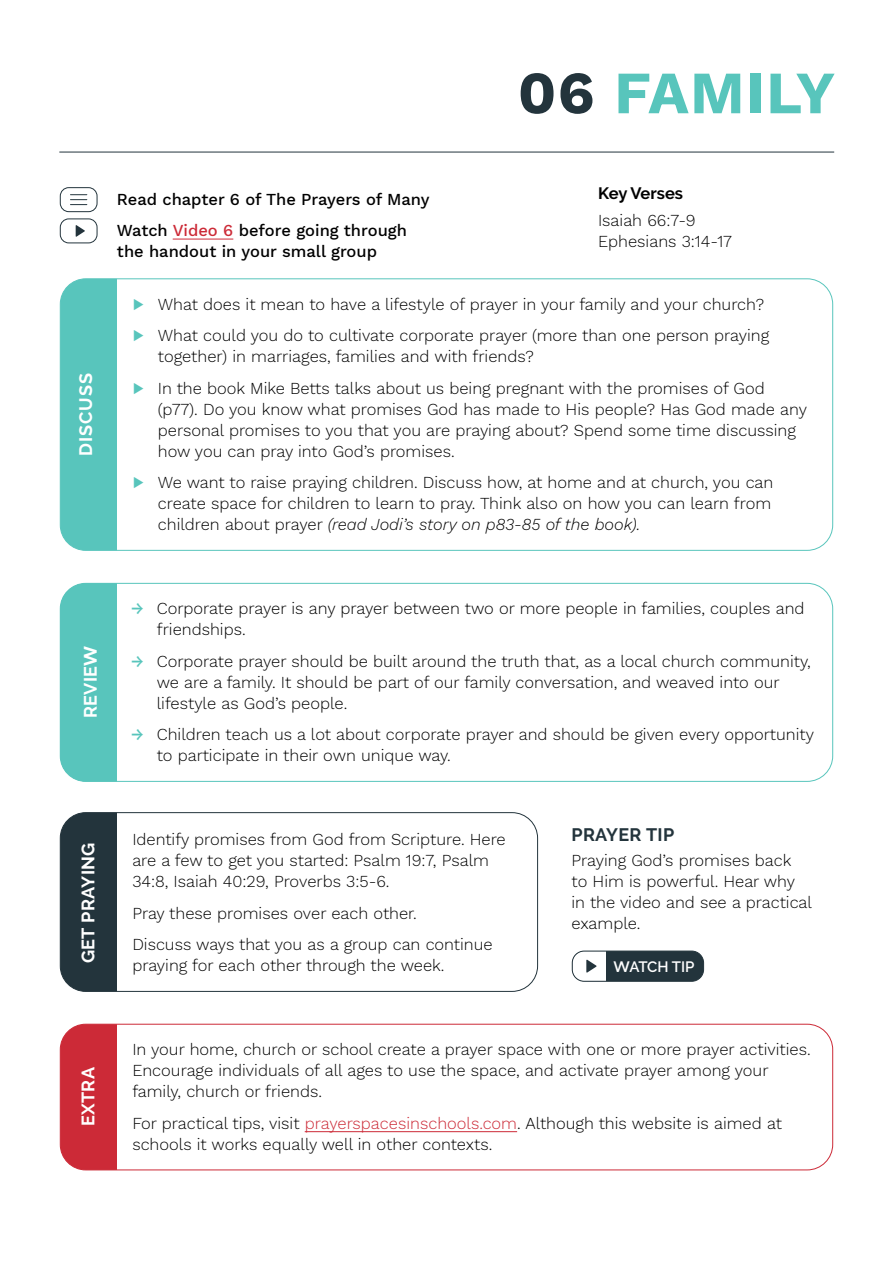
<style>
.page{position:relative;width:893px;height:1263px;background:#fff}
.page>*{position:absolute;margin:0;border:0;box-sizing:border-box;transform-origin:0 0}
.t1{font:700 60px "Work Sans";letter-spacing:.02em;color:#58c5bc}
.t2{font:700 18px "Raleway";letter-spacing:.02em;color:#fff}
.t3{font:700 18px "Raleway";letter-spacing:.02em;color:#23343c}
.t4{font:700 18px "Raleway";letter-spacing:.05em;color:#fff}
.t5{font:300 16.5px/21px "Work Sans";color:#000}
.t6{font:500 16.5px/31.5px "Work Sans";color:#000}
.t7{font:700 16.5px "Raleway";color:#000}
.t8{font:600 15px "Raleway";letter-spacing:-.015em;color:#fff}
.s1{color:#23343c}
.s2{color:#cc2a37}
.s3{font-weight:500;color:#58c5bc}
.s4{font-style:italic}
</style>
<div class="page">
<div style="left:60px;top:813px;width:57px;height:178px;background:#23343c"></div>
<div style="left:60px;top:812px;width:478px;height:180px;border:1px solid #23343c;border-radius:26px"></div>
<div style="left:60px;top:279px;width:57px;height:271px;background:#58c5bc"></div>
<div style="left:60px;top:583px;width:57px;height:198px;background:#58c5bc"></div>
<div style="left:60px;top:583px;width:773px;height:199px;border:1px solid #58c5bc;border-radius:26px"></div>
<hr style="left:173px;top:239px;width:60px;height:1px;background:#cc2a37">
<hr style="left:59px;top:152px;width:775px;height:1px;background:#23343c">
<div style="left:60px;top:1024px;width:57px;height:146px;background:#cc2a37"></div>
<div style="left:60px;top:1024px;width:773px;height:146px;border:1px solid #cc2a37;border-radius:26px"></div>
<hr style="left:305px;top:1131px;width:212px;height:1px;background:#cc2a37">
<div style="left:572px;top:951px;width:132px;height:30px;background:#23343c;border-radius:12px"></div>
<div style="left:572px;top:951px;width:34px;height:30px;background:#fff"></div>
<svg style="left:586px;top:959px;width:11px;height:14px"></svg>
<div style="left:572px;top:951px;width:132px;height:31px;border:1px solid #23343c;border-radius:12px"></div>
<svg style="left:76px;top:225px;width:9px;height:12px"></svg>
<div style="left:60px;top:219px;width:37px;height:24px;border:1px solid #23343c;border-radius:9px"></div>
<svg style="left:70px;top:194px;width:17px;height:11px"></svg>
<div style="left:60px;top:187px;width:37px;height:25px;border:1px solid #23343c;border-radius:9px"></div>
<h1 class="t1" style="left:518px;top:47px;width:319px"><span class="s1">06</span> FAMILY</h1>
<p class="t4" style="left:76px;top:456px;width:84px;rotate:-90deg">DISCUSS</p>
<p class="t6" style="left:117px;top:182px;width:314px">Read chapter 6 of The Prayers of Many<br>Watch <span class="s2">Video 6</span> before going through</p>
<p class="t6" style="left:117px;top:235px;width:262px">the handout in your small group</p>
<p class="t7" style="left:598px;top:184px;width:86px">Key Verses</p>
<p class="t5" style="left:598px;top:209px;width:135px">Isaiah 66:7-9<br>Ephesians 3:14-17</p>
<p class="t5" style="left:132px;top:287px;width:638px;line-height:31.5px"><span class="s3">▶</span> What does it mean to have a lifestyle of prayer in your family and your church? <span class="s3">▶</span> What could you do to cultivate corporate prayer (more than one person praying</p>
<p class="t5" style="left:132px;top:340px;width:634px;line-height:31.5px;text-indent:26px">together) in marriages, families and with friends?<br><span class="s3">▶</span> In the book Mike Betts talks about us being pregnant with the promises of God</p>
<p class="t5" style="left:158px;top:398px;width:651px">(p77). Do you know what promises God has made to His people? Has God made any personal promises to you that you are praying about? Spend some time discussing how you can pray into God’s promises.</p>
<p class="t5" style="left:158px;top:471px;width:617px;text-indent:-26px"><span class="s3">▶</span> We want to raise praying children. Discuss how, at home and at church, you can create space for children to learn to pray. Think also on how you can learn from children about prayer <span class="s4">(read Jodi’s story on p83-85 of the book).</span></p>
<p class="t2" style="left:80px;top:718px;width:74px;rotate:-90deg">REVIEW</p>
<p class="t2" style="left:78px;top:963px;width:123px;rotate:-90deg">GET PRAYING</p>
<p class="t5" style="left:157px;top:597px;width:649px;text-indent:-26px"><span class="s3">→</span> Corporate prayer is any prayer between two or more people in families, couples and friendships.</p>
<p class="t5" style="left:157px;top:650px;width:655px;text-indent:-26px"><span class="s3">→</span> Corporate prayer should be built around the truth that, as a local church community, we are a family. It should be part of our family conversation, and weaved into our lifestyle as God’s people.</p>
<p class="t5" style="left:157px;top:723px;width:659px;text-indent:-26px"><span class="s3">→</span> Children teach us a lot about corporate prayer and should be given every opportunity to participate in their own unique way.</p>
<p class="t5" style="left:132px;top:828px;width:375px">Identify promises from God from Scripture. Here are a few to get you started: Psalm 19:7, Psalm<br>34:8, Isaiah 40:29, Proverbs 3:5-6.</p>
<p class="t5" style="left:132px;top:897px;width:362px;line-height:31.5px">Pray these promises over each other.<br>Discuss ways that you as a group can continue</p>
<p class="t5" style="left:132px;top:954px;width:314px">praying for each other through the week.</p>
<p class="t3" style="left:571px;top:824px;width:104px">PRAYER TIP</p>
<p class="t5" style="left:571px;top:849px;width:242px">Praying God’s promises back<br>to Him is powerful. Hear why in the video and see a practical example.</p>
<p class="t8" style="left:614px;top:958px;width:82px">WATCH TIP</p>
<p class="t2" style="left:78px;top:1126px;width:60px;rotate:-90deg">EXTRA</p>
<p class="t5" style="left:132px;top:1038px;width:680px">In your home, church or school create a prayer space with one or more prayer activities.<br>Encourage individuals of all ages to use the space, and activate prayer among your family, church or friends.</p>
<p class="t5" style="left:132px;top:1112px;width:651px">For practical tips, visit <span class="s2">prayerspacesinschools.com</span>. Although this website is aimed at schools it works equally well in other contexts.</p>
</div>
